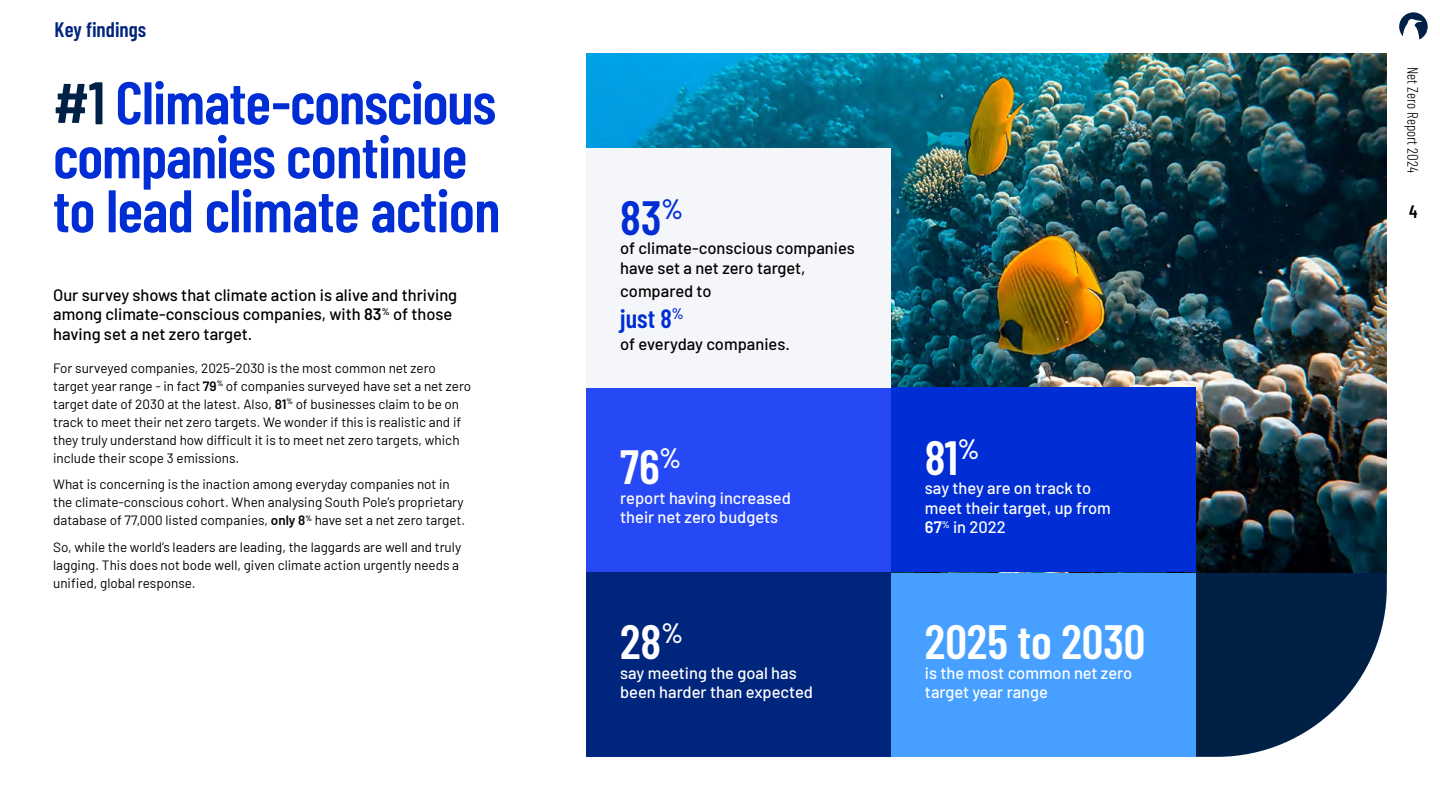
<style>
.page{position:relative;width:1440px;height:810px;background:#fff}
.page>*{position:absolute;margin:0;border:0;box-sizing:border-box;transform-origin:0 0}
.t1{font:600 60px/54px "Barlow Condensed";letter-spacing:-.015em;color:#002ed4}
.t2{font:600 48px "Barlow Condensed";color:#fff}
.t3{font:600 48px "Barlow Condensed";color:#002ed4}
.t4{font:600 26.25px "Barlow Condensed";color:#002ed4}
.t5{font:600 21px "Barlow Condensed";color:#00257c}
.t6{font:600 18px "Barlow Condensed";color:#000}
.t7{font:500 16.5px/19.5px "Barlow";color:#000}
.t8{font:500 16.5px/19.5px "Barlow";color:#fff}
.t9{font:300 15px "Barlow Condensed";color:#000}
.t10{font:13.5px/18px "Barlow";color:#000}
.s1{color:#002145}
.s2{font-weight:600}
</style>
<div class="page">
<svg style="left:1399px;top:12px;width:29px;height:28px"></svg>
<svg style="left:1196px;top:572px;width:191px;height:185px;fill:#002145"></svg>
<div style="left:891px;top:572px;width:305px;height:185px;background:#47a0ff"></div>
<img style="left:586px;top:53px;width:801px;height:519px">
<div style="left:891px;top:388px;width:305px;height:184px;background:#002ed4"></div>
<div style="left:586px;top:388px;width:305px;height:184px;background:#2648f5"></div>
<div style="left:586px;top:572px;width:305px;height:185px;background:#00257c"></div>
<div style="left:586px;top:148px;width:305px;height:240px;background:#f4f6f9"></div>
<h3 class="t5" style="left:55px;top:14px;width:93px">Key findings</h3>
<h1 class="t1" style="left:53px;top:72px;width:449px"><span class="s1">#1</span> Climate-conscious companies continue to lead climate action</h1>
<p class="t7" style="left:53px;top:284px;width:406px">Our survey shows that climate action is alive and thriving among climate-conscious companies, with <span class="s2">83</span><sup>%</sup> of those having set a net zero target.</p>
<p class="t10" style="left:53px;top:358px;width:420px">For surveyed companies, 2025-2030 is the most common net zero target year range - in fact <span class="s2">79</span><sup>%</sup> of companies surveyed have set a net zero target date of 2030 at the latest. Also, <span class="s2">81</span><sup>%</sup> of businesses claim to be on track to meet their net zero targets. We wonder if this is realistic and if they truly understand how difficult it is to meet net zero targets, which include their scope 3 emissions.</p>
<p class="t10" style="left:53px;top:474px;width:414px">What is concerning is the inaction among everyday companies not in the climate-conscious cohort. When analysing South Pole’s proprietary database of 77,000 listed companies, <span class="s2">only 8</span><sup>%</sup> have set a net zero target.</p>
<p class="t10" style="left:53px;top:537px;width:410px">So, while the world’s leaders are leading, the laggards are well and truly lagging. This does not bode well, given climate action urgently needs a unified, global response.</p>
<h2 class="t3" style="left:620px;top:183px;width:64px">83<sup>%</sup></h2>
<p class="t7" style="left:620px;top:237px;width:236px">of climate-conscious companies have set a net zero target,</p>
<p class="t7" style="left:620px;top:280px;width:93px">compared to</p>
<h3 class="t4" style="left:620px;top:300px;width:65px">just 8<sup>%</sup></h3>
<p class="t7" style="left:620px;top:333px;width:171px">of everyday companies.</p>
<h2 class="t2" style="left:620px;top:433px;width:63px">76<sup>%</sup></h2>
<p class="t8" style="left:620px;top:487px;width:172px">report having increased their net zero budgets</p>
<h2 class="t2" style="left:620px;top:608px;width:64px">28<sup>%</sup></h2>
<p class="t8" style="left:620px;top:662px;width:194px">say meeting the goal has been harder than expected</p>
<h2 class="t2" style="left:925px;top:423px;width:56px">81<sup>%</sup></h2>
<p class="t8" style="left:925px;top:477px;width:187px">say they are on track to meet their target, up from<br><span class="s2">67</span><sup>%</sup> in 2022</p>
<h2 class="t2" style="left:925px;top:608px;width:222px">2025 to 2030</h2>
<p class="t8" style="left:925px;top:662px;width:209px">is the most common net zero target year range</p>
<p class="t9" style="left:1424px;top:67px;width:107px;rotate:90deg">Net Zero Report 2024</p>
<h3 class="t6" style="left:1409px;top:199px;width:10px">4</h3>
</div>
